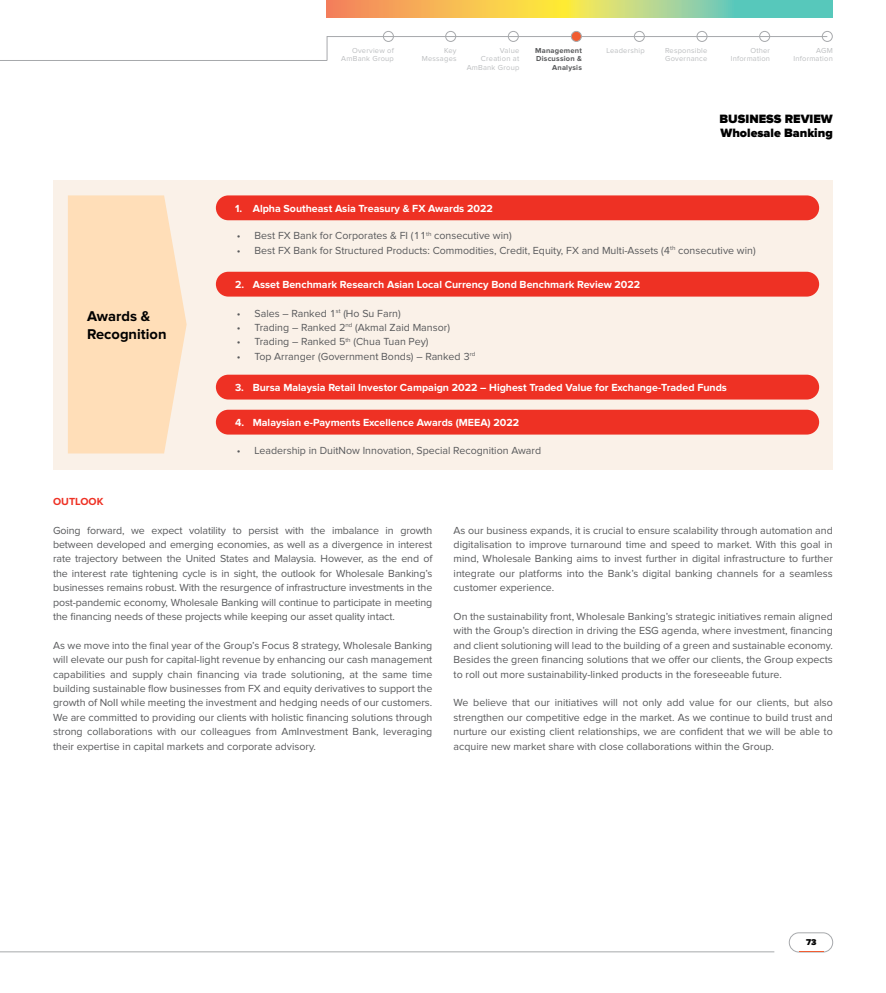
<style>
.page{position:relative;width:886px;height:993px;background:#fff}
.page>*{position:absolute;margin:0;border:0;box-sizing:border-box;transform-origin:0 0}
.t1{font:700 14.75px/17.6px "Proxima Nova";color:#000}
.t2{font:900 12.5px/13.8px "Proxima Nova";color:#000}
.t3{font:10.62px/14.4px "Proxima Nova";color:#58595b;text-align:justify}
.t4{font:700 10.62px "Proxima Nova";color:#fff}
.t5{font:700 10.62px "Proxima Nova";color:#ee3124}
.t6{font:900 8.75px "Proxima Nova";color:#000}
.t7{font:7.5px/8.8px "Proxima Nova";letter-spacing:.03em;color:#bcbec0;text-align:right}
.t8{font:700 7.5px/8.8px "Proxima Nova";letter-spacing:.03em;color:#58595b;text-align:right}
</style>
<div class="page">
<div style="left:789px;top:932px;width:44px;height:19px;border:1px solid #a7a9ac;border-radius:10px"></div>
<svg style="left:799px;top:950px;width:24px;height:1px"></svg>
<hr style="left:0;top:951px;width:774px;height:1px;background:#a7a9ac">
<hr style="left:0;top:60px;width:327px;height:1px;background:#a7a9ac">
<svg style="left:327px;top:36px;width:500px;height:25px"></svg>
<div style="left:571px;top:31px;width:10px;height:10px;background:#f15d32;border-radius:50%"></div>
<div style="left:571px;top:31px;width:11px;height:11px;border:1px solid #a7a9ac;border-radius:50%"></div>
<div style="left:383px;top:31px;width:11px;height:11px;border:1px solid #a7a9ac;border-radius:50%"></div>
<div style="left:445px;top:31px;width:11px;height:11px;border:1px solid #a7a9ac;border-radius:50%"></div>
<div style="left:508px;top:31px;width:10px;height:11px;border:1px solid #a7a9ac;border-radius:50%"></div>
<div style="left:634px;top:31px;width:10px;height:11px;border:1px solid #a7a9ac;border-radius:50%"></div>
<div style="left:697px;top:31px;width:10px;height:11px;border:1px solid #a7a9ac;border-radius:50%"></div>
<div style="left:759px;top:31px;width:11px;height:11px;border:1px solid #a7a9ac;border-radius:50%"></div>
<div style="left:822px;top:31px;width:10px;height:11px;border:1px solid #a7a9ac;border-radius:50%"></div>
<svg style="left:326px;top:0;width:507px;height:18px;background:#c3c678"></svg>
<div style="left:53px;top:181px;width:780px;height:288px;background:#faf1e8"></div>
<svg style="left:68px;top:195px;width:119px;height:258px;background:#fedfbb"></svg>
<div style="left:216px;top:195px;width:603px;height:25px;background:#ee3124;border-radius:12px"></div>
<div style="left:216px;top:409px;width:603px;height:25px;background:#ee3124;border-radius:12px"></div>
<div style="left:216px;top:272px;width:603px;height:24px;background:#ee3124;border-radius:12px"></div>
<div style="left:216px;top:374px;width:603px;height:25px;background:#ee3124;border-radius:12px"></div>
<p class="t7" style="left:352px;top:46px;width:43px">Overview of</p>
<p class="t7" style="left:606px;top:46px;width:40px">Leadership</p>
<p class="t7" style="left:341px;top:55px;width:54px">AmBank Group</p>
<p class="t7" style="left:665px;top:46px;width:44px;text-align:left">Responsible<br>Governance</p>
<p class="t7" style="left:422px;top:46px;width:36px">Key<br>Messages</p>
<p class="t7" style="left:467px;top:46px;width:54px">Value<br>Creation at<br>AmBank Group</p>
<p class="t7" style="left:731px;top:46px;width:41px">Other<br>Information</p>
<p class="t8" style="left:535px;top:46px;width:48px">Management<br>Discussion &amp;<br>Analysis</p>
<p class="t7" style="left:793px;top:46px;width:41px">AGM<br>Information</p>
<p class="t4" style="left:235px;top:202px;width:259px">1. Alpha Southeast Asia Treasury &amp; FX Awards 2022</p>
<p class="t2" style="left:719px;top:113px;width:115px">BUSINESS REVIEW<br>Wholesale Banking</p>
<p class="t3" style="left:237px;top:229px;width:276px">• Best FX Bank for Corporates &amp; FI (11<sup>th</sup> consecutive win)</p>
<p class="t3" style="left:237px;top:243px;width:520px">• Best FX Bank for Structured Products: Commodities, Credit, Equity, FX and Multi-Assets (4<sup>th</sup> consecutive win)</p>
<h1 class="t1" style="left:87px;top:308px;width:81px">Awards &amp;<br>Recognition</h1>
<p class="t4" style="left:235px;top:278px;width:407px">2. Asset Benchmark Research Asian Local Currency Bond Benchmark Review 2022</p>
<p class="t3" style="left:237px;top:306px;width:165px">• Sales – Ranked 1<sup>st</sup> (Ho Su Farn)</p>
<p class="t3" style="left:237px;top:320px;width:215px">• Trading – Ranked 2<sup>nd</sup> (Akmal Zaid Mansor)</p>
<p class="t3" style="left:237px;top:335px;width:193px">• Trading – Ranked 5<sup>th</sup> (Chua Tuan Pey)</p>
<p class="t3" style="left:237px;top:349px;width:240px">• Top Arranger (Government Bonds) – Ranked 3<sup>rd</sup></p>
<p class="t4" style="left:235px;top:381px;width:493px">3. Bursa Malaysia Retail Investor Campaign 2022 – Highest Traded Value for Exchange-Traded Funds</p>
<p class="t4" style="left:235px;top:416px;width:286px">4. Malaysian e-Payments Excellence Awards (MEEA) 2022</p>
<p class="t3" style="left:237px;top:443px;width:306px">• Leadership in DuitNow Innovation, Special Recognition Award</p>
<p class="t5" style="left:53px;top:495px;width:52px">OUTLOOK</p>
<p class="t3" style="left:53px;top:523px;width:381px">Going forward, we expect volatility to persist with the imbalance in growth between developed and emerging economies, as well as a divergence in interest rate trajectory between the United States and Malaysia. However, as the end of the interest rate tightening cycle is in sight, the outlook for Wholesale Banking’s businesses remains robust. With the resurgence of infrastructure investments in the post-pandemic economy, Wholesale Banking will continue to participate in meeting the financing needs of these projects while keeping our asset quality intact.</p>
<p class="t3" style="left:53px;top:638px;width:381px">As we move into the final year of the Group’s Focus 8 strategy, Wholesale Banking will elevate our push for capital-light revenue by enhancing our cash management capabilities and supply chain financing via trade solutioning, at the same time building sustainable flow businesses from FX and equity derivatives to support the growth of NoII while meeting the investment and hedging needs of our customers.<br>We are committed to providing our clients with holistic financing solutions through strong collaborations with our colleagues from AmInvestment Bank, leveraging their expertise in capital markets and corporate advisory.</p>
<p class="t3" style="left:454px;top:523px;width:381px">As our business expands, it is crucial to ensure scalability through automation and digitalisation to improve turnaround time and speed to market. With this goal in mind, Wholesale Banking aims to invest further in digital infrastructure to further integrate our platforms into the Bank’s digital banking channels for a seamless customer experience.</p>
<p class="t3" style="left:454px;top:609px;width:381px">On the sustainability front, Wholesale Banking’s strategic initiatives remain aligned with the Group’s direction in driving the ESG agenda, where investment, financing and client solutioning will lead to the building of a green and sustainable economy.<br>Besides the green financing solutions that we offer our clients, the Group expects to roll out more sustainability-linked products in the foreseeable future.</p>
<p class="t3" style="left:454px;top:695px;width:381px">We believe that our initiatives will not only add value for our clients, but also strengthen our competitive edge in the market. As we continue to build trust and nurture our existing client relationships, we are confident that we will be able to acquire new market share with close collaborations within the Group.</p>
<p class="t6" style="left:806px;top:936px;width:12px">73</p>
</div>
